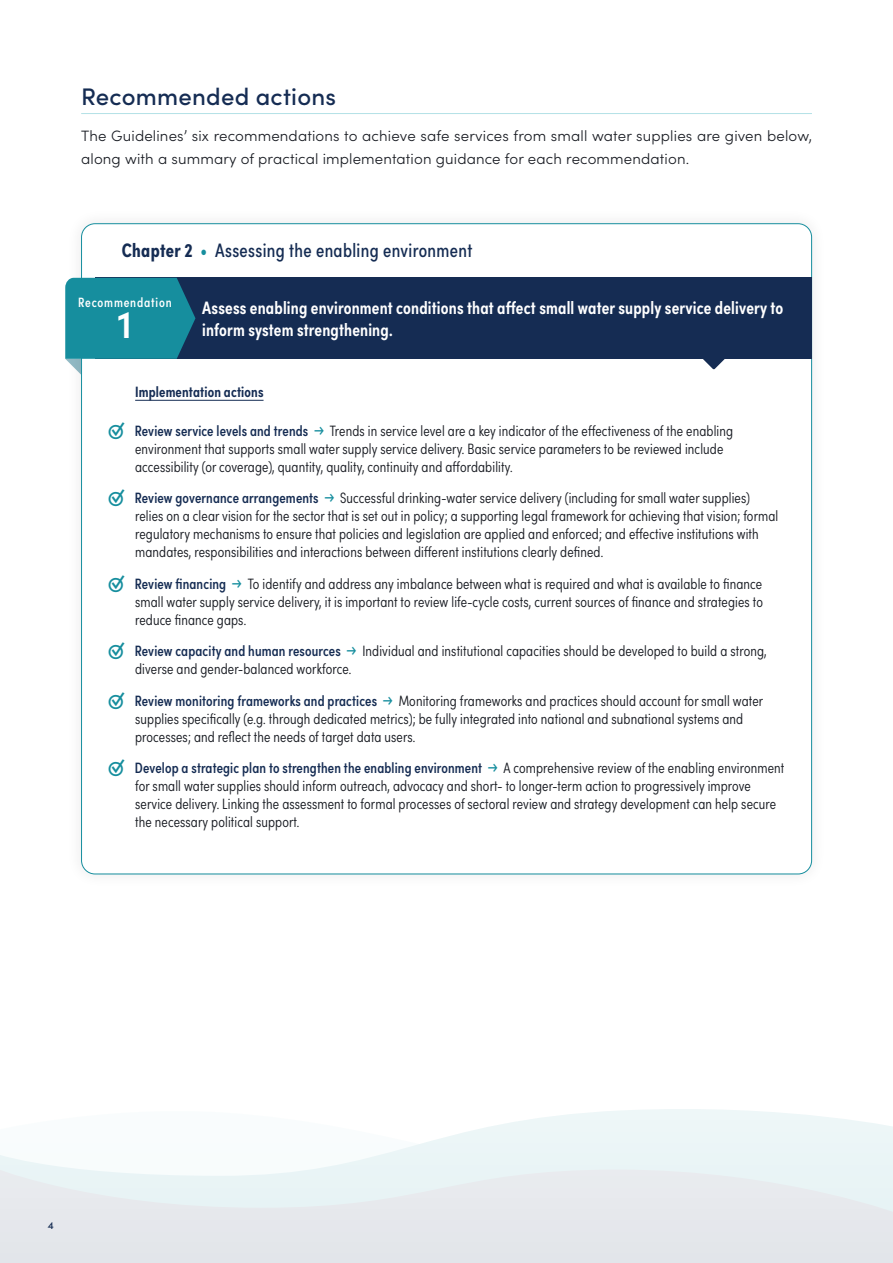
<style>
.page{position:relative;width:893px;height:1263px;background:#fff}
.page>*{position:absolute;margin:0;border:0;box-sizing:border-box;transform-origin:0 0}
.Body__Sofia_Pro{font:600 39px "Sofia Pro";color:#fff}
.H3_1__Sofia_Pro__ES{font:500 24px "Sofia Pro";letter-spacing:.01em;color:#152c53}
.Reco_chapter_heading{font:19.5px "Sofia Pro Condensed";letter-spacing:.02em;color:#152c53}
.Reco_body_-_executive_summary__annex{font:600 18px/22.5px "Sofia Pro Condensed";letter-spacing:.01em;color:#fff}
.t1{font:300 15px/18px "Sofia Pro Condensed";letter-spacing:.01em;color:#171a21}
.Body__Sofia_Pro-2{font:300 15px/22.5px "Sofia Pro";letter-spacing:.01em;color:#171a21}
.Body__Sofia_Pro-3{font:600 15px "Sofia Pro Condensed";letter-spacing:.01em;color:#152c53}
.Body__Sofia_Pro-4{font:500 13.5px "Sofia Pro Condensed";letter-spacing:.06em;color:#fff}
.t2{font:500 10.5px "Sofia Pro";color:#152c53}
.s1{font-weight:700}
.s2{color:#168e9e}
.s3{font-family:"Sofia Pro";font-weight:400;font-size:24px;color:#168e9e}
.s4{font-weight:500;color:#152c53}
.s5{font-weight:500;color:#168e9e}
</style>
<div class="page">
<hr style="left:135px;top:400px;width:129px;height:1px;background:#152c53">
<div style="left:96px;top:278px;width:716px;height:81px;background:#152c53"></div>
<svg style="left:65px;top:278px;width:130px;height:97px"></svg>
<svg style="left:703px;top:359px;width:22px;height:10px"></svg>
<hr style="left:81px;top:113px;width:731px;height:1px;background:#b4e1e7">
<svg style="left:0;top:1109px;width:893px;height:56px"></svg>
<svg style="left:0;top:1165px;width:893px;height:98px;background:#e6eaee"></svg>
<p class="H3_1__Sofia_Pro__ES" style="left:81px;top:79px;width:256px">Recommended actions</p>
<p class="Body__Sofia_Pro-2" style="left:81px;top:124px;width:732px">The Guidelines’ six recommendations to achieve safe services from small water supplies are given below, along with a summary of practical implementation guidance for each recommendation.</p>
<p class="Reco_chapter_heading" style="left:122px;top:236px;width:352px"><span class="s1">Chapter 2</span> <span class="s2">•</span> Assessing the enabling environment</p>
<p class="Body__Sofia_Pro-4" style="left:78px;top:292px;width:95px">Recommendation</p>
<p class="Body__Sofia_Pro" style="left:118px;top:295px;width:16px">1</p>
<p class="Reco_body_-_executive_summary__annex" style="left:202px;top:295px;width:583px">Assess enabling environment conditions that affect small water supply service delivery to inform system strengthening.</p>
<p class="Body__Sofia_Pro-3" style="left:135px;top:381px;width:130px">Implementation actions</p>
<p class="t1" style="left:135px;top:420px;width:599px;text-indent:-27px"><span class="s3">☑</span> <span class="s4">Review service levels and trends</span> <span class="s5">→</span> Trends in service level are a key indicator of the effectiveness of the enabling environment that supports small water supply service delivery. Basic service parameters to be reviewed include accessibility (or coverage), quantity, quality, continuity and affordability.</p>
<p class="t1" style="left:135px;top:488px;width:645px;text-indent:-27px"><span class="s3">☑</span> <span class="s4">Review governance arrangements</span> <span class="s5">→</span> Successful drinking-water service delivery (including for small water supplies) relies on a clear vision for the sector that is set out in policy; a supporting legal framework for achieving that vision; formal regulatory mechanisms to ensure that policies and legislation are applied and enforced; and effective institutions with mandates, responsibilities and interactions between different institutions clearly defined.</p>
<p class="t1" style="left:135px;top:573px;width:629px;text-align:justify;text-indent:-27px"><span class="s3">☑</span> <span class="s4">Review financing</span> <span class="s5">→</span> To identify and address any imbalance between what is required and what is available to finance small water supply service delivery, it is important to review life-cycle costs, current sources of finance and strategies to reduce finance gaps.</p>
<p class="t1" style="left:135px;top:641px;width:633px;text-indent:-27px"><span class="s3">☑</span> <span class="s4">Review capacity and human resources</span> <span class="s5">→</span> Individual and institutional capacities should be developed to build a strong, diverse and gender-balanced workforce.</p>
<p class="t1" style="left:135px;top:690px;width:630px;text-indent:-27px"><span class="s3">☑</span> <span class="s4">Review monitoring frameworks and practices</span> <span class="s5">→</span> Monitoring frameworks and practices should account for small water supplies specifically (e.g. through dedicated metrics); be fully integrated into national and subnational systems and processes; and reflect the needs of target data users.</p>
<p class="t1" style="left:135px;top:758px;width:651px;text-indent:-27px"><span class="s3">☑</span> <span class="s4">Develop a strategic plan to strengthen the enabling environment</span> <span class="s5">→</span> A comprehensive review of the enabling environment for small water supplies should inform outreach, advocacy and short- to longer-term action to progressively improve service delivery. Linking the assessment to formal processes of sectoral review and strategy development can help secure the necessary political support.</p>
<p class="t2" style="left:48px;top:1217px;width:8px">4</p>
</div>
